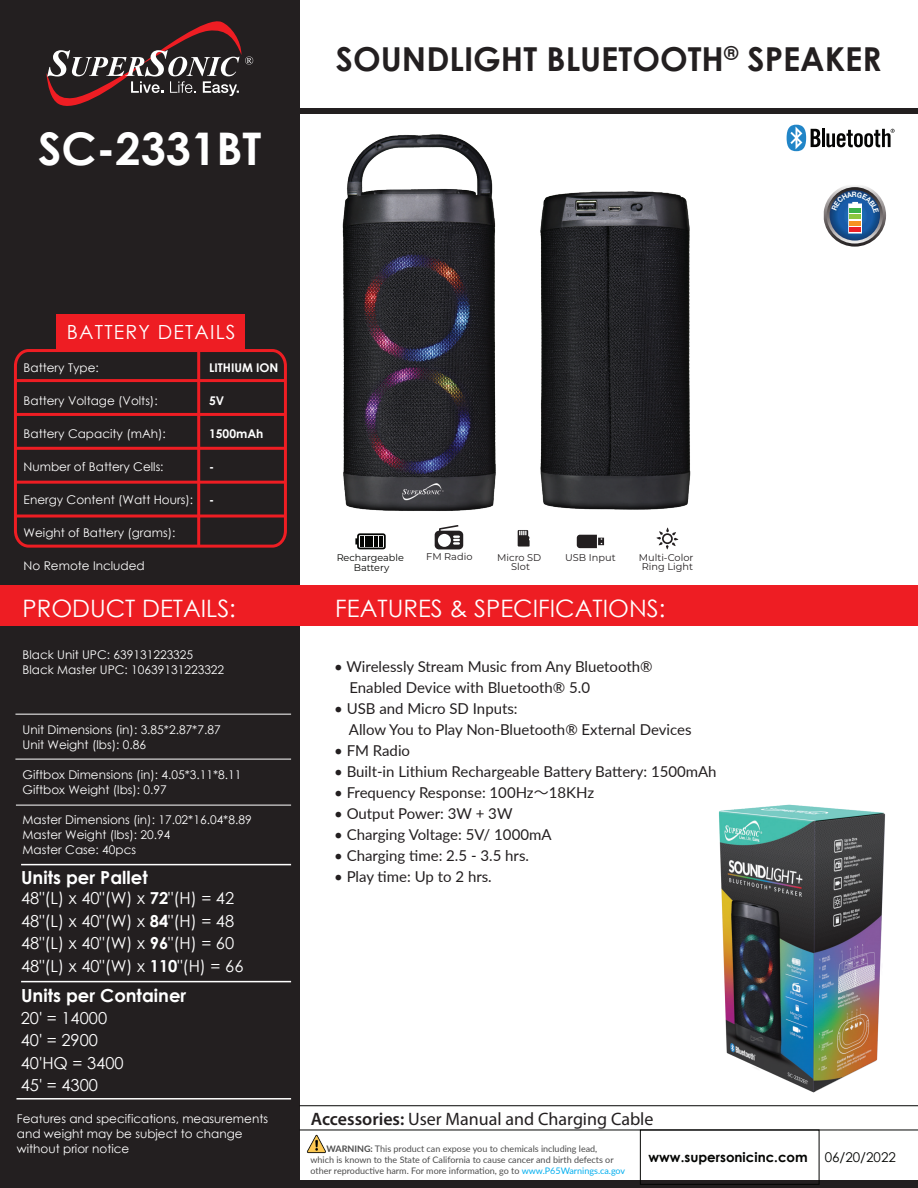
<style>
.page{position:relative;width:918px;height:1188px;background:#fff}
.page>*{position:absolute;margin:0;border:0;box-sizing:border-box;transform-origin:0 0}
.t1{font:700 45px "Century Gothic";color:#fff}
.t2{font:700 33px "Century Gothic";color:#231f20}
.t3{font:24px "Century Gothic";color:#fff}
.t4{font:19.5px "Century Gothic";letter-spacing:.06em;color:#fff}
.t5{font:18px "Myriad Pro";color:#231f20}
.t6{font:700 18px "Century Gothic";color:#fff}
.t7{font:16.5px/22.4px "Century Gothic";color:#fff}
.t8{font:15px/21px "Lato";color:#231f20}
.t9{font:700 13.35px "Century Gothic";color:#040503}
.t10{font:13.35px "Century Gothic";color:#040503}
.t11{font:12px/15px "Century Gothic";color:#fff}
.t12{font:700 12px "Century Gothic";color:#fff}
.t13{font:9.75px/9.3px "Montserrat";color:#231f20;text-align:center}
.t14{font:9.6px/10.1px "Montserrat";color:#040503;text-align:center}
.t15{font:9px/10.8px "Lato";color:#4c4c4c}
.s1{font-weight:700}
.s2{font-family:"Koz Go Pr 6 N"}
.s3{font-weight:600}
.s4{color:#00aeef}
</style>
<div class="page">
<div style="left:0;top:0;width:300px;height:1188px;background:#231f20"></div>
<div style="left:0;top:1181px;width:918px;height:7px;background:#231f20"></div>
<div style="left:0;top:585px;width:918px;height:41px;background:#ee1d23"></div>
<svg style="left:46px;top:21px;width:207px;height:85px"></svg>
<div style="left:300px;top:108px;width:618px;height:6px;background:#231f20"></div>
<div style="left:56px;top:314px;width:189px;height:36px;background:#ee1d23"></div>
<svg style="left:13px;top:349px;width:274px;height:199px"></svg>
<hr style="left:197px;top:351px;width:3px;height:195px;background:#ee1d23">
<hr style="left:300px;top:1130px;width:618px;height:1px;background:#040503">
<img style="left:307px;top:1134px;width:19px;height:20px">
<div style="left:640px;top:1130px;width:179px;height:55px;border:1px solid #040503"></div>
<hr style="left:300px;top:1105px;width:618px;height:1px;background:#040503">
<hr style="left:822px;top:129px;width:3px;height:18px;background:#050504">
<svg style="left:826px;top:129px;width:69px;height:18px"></svg>
<svg style="left:787px;top:125px;width:33px;height:26px"></svg>
<hr style="left:15px;top:714px;width:276px;height:1px;background:#fff">
<hr style="left:15px;top:759px;width:276px;height:1px;background:#fff">
<hr style="left:16px;top:1098px;width:275px;height:2px;background:#fff">
<hr style="left:16px;top:805px;width:275px;height:1px;background:#fff">
<hr style="left:21px;top:864px;width:270px;height:1px;background:#fff">
<hr style="left:21px;top:981px;width:270px;height:1px;background:#fff">
<svg style="left:435px;top:534px;width:28px;height:15px"></svg>
<svg style="left:577px;top:535px;width:27px;height:13px"></svg>
<svg style="left:518px;top:534px;width:12px;height:13px"></svg>
<svg style="left:656px;top:529px;width:22px;height:20px"></svg>
<svg style="left:355px;top:534px;width:31px;height:15px"></svg>
<hr style="left:374px;top:536px;width:4px;height:11px;background:#040503">
<hr style="left:379px;top:536px;width:4px;height:11px;background:#040503">
<img style="left:574px;top:191px;width:117px;height:338px">
<img style="left:251px;top:134px;width:323px;height:400px">
<img style="left:718px;top:804px;width:168px;height:289px">
<svg style="left:824px;top:186px;width:62px;height:61px"></svg>
<h1 class="t1" style="left:38px;top:114px;width:225px">SC-2331BT</h1>
<h2 class="t2" style="left:336px;top:34px;width:547px">SOUNDLIGHT BLUETOOTH<sup>®</sup> SPEAKER</h2>
<h3 class="t4" style="left:67px;top:318px;width:170px">BATTERY DETAILS</h3>
<p class="t11" style="left:24px;top:360px;width:77px">Battery Type:</p>
<p class="t11" style="left:24px;top:393px;width:136px">Battery Voltage (Volts):</p>
<p class="t11" style="left:24px;top:426px;width:144px">Battery Capacity (mAh):</p>
<p class="t11" style="left:24px;top:459px;width:142px">Number of Battery Cells:</p>
<p class="t11" style="left:24px;top:492px;width:171px">Energy Content (Watt Hours):</p>
<p class="t11" style="left:24px;top:525px;width:153px">Weight of Battery (grams):</p>
<p class="t12" style="left:209px;top:358px;width:71px">LITHIUM ION</p>
<p class="t12" style="left:209px;top:391px;width:17px">5V</p>
<p class="t12" style="left:209px;top:424px;width:56px">1500mAh</p>
<p class="t12" style="left:209px;top:457px;width:7px">-</p>
<p class="t12" style="left:209px;top:490px;width:7px">-</p>
<p class="t11" style="left:24px;top:558px;width:123px">No Remote Included</p>
<h3 class="t3" style="left:23px;top:592px;width:215px">PRODUCT DETAILS:</h3>
<p class="t11" style="left:23px;top:647px;width:203px">Black Unit UPC: 639131223325<br>Black Master UPC: 10639131223322</p>
<p class="t11" style="left:23px;top:722px;width:200px">Unit Dimensions (in): 3.85*2.87*7.87<br>Unit Weight (lbs): 0.86</p>
<p class="t11" style="left:23px;top:767px;width:220px">Giftbox Dimensions (in): 4.05*3.11*8.11<br>Giftbox Weight (lbs): 0.97</p>
<p class="t11" style="left:23px;top:812px;width:231px">Master Dimensions (in): 17.02*16.04*8.89<br>Master Weight (lbs): 20.94<br>Master Case: 40pcs</p>
<h3 class="t7" style="left:21px;top:887px;width:224px">48"(L) x 40"(W) x <span class="s1">72</span>"(H) = 42<br>48"(L) x 40"(W) x <span class="s1">84</span>"(H) = 48<br>48"(L) x 40"(W) x <span class="s1">96</span>"(H) = 60<br>48"(L) x 40"(W) x <span class="s1">110</span>"(H) = 66</h3>
<h3 class="t6" style="left:21px;top:863px;width:128px">Units per Pallet</h3>
<h3 class="t6" style="left:21px;top:982px;width:167px">Units per Container</h3>
<h3 class="t7" style="left:21px;top:1006px;width:104px">20' = 14000<br>40' = 2900<br>40'HQ = 3400<br>45' = 4300</h3>
<p class="t11" style="left:17px;top:1111px;width:253px">Features and specifications, measurements and weight may be subject to change without prior notice</p>
<p class="t14" style="left:337px;top:552px;width:69px">Rechargeable<br>Battery</p>
<p class="t13" style="left:426px;top:552px;width:48px">FM Radio</p>
<p class="t13" style="left:497px;top:552px;width:46px">Micro SD</p>
<p class="t13" style="left:565px;top:552px;width:52px">USB Input</p>
<p class="t13" style="left:511px;top:562px;width:20px">Slot</p>
<p class="t13" style="left:639px;top:552px;width:56px">Multi-Color<br>Ring Light</p>
<h3 class="t3" style="left:335px;top:591px;width:332px">FEATURES &amp; SPECIFICATIONS:</h3>
<p class="t8" style="left:349px;top:655px;width:305px;text-indent:-15px">• Wirelessly Stream Music from Any Bluetooth®<br>Enabled Device with Bluetooth® 5.0</p>
<p class="t8" style="left:349px;top:697px;width:344px;text-indent:-15px">• USB and Micro SD Inputs:<br>Allow You to Play Non-Bluetooth® External Devices</p>
<p class="t8" style="left:334px;top:739px;width:78px">• FM Radio</p>
<p class="t8" style="left:334px;top:760px;width:384px">• Built-in Lithium Rechargeable Battery Battery: 1500mAh</p>
<p class="t8" style="left:334px;top:781px;width:262px">• Frequency Response: 100Hz<span class="s2">～</span>18KHz</p>
<p class="t8" style="left:334px;top:802px;width:180px">• Output Power: 3W + 3W</p>
<p class="t8" style="left:334px;top:823px;width:219px">• Charging Voltage: 5V/ 1000mA</p>
<p class="t8" style="left:334px;top:844px;width:196px">• Charging time: 2.5 - 3.5 hrs.</p>
<p class="t8" style="left:334px;top:865px;width:159px">• Play time: Up to 2 hrs.</p>
<h3 class="t5" style="left:311px;top:1107px;width:344px"><span class="s3">Accessories:</span> User Manual and Charging Cable</h3>
<p class="t15" style="left:311px;top:1143px;width:316px;text-indent:16px"><span class="s1">WARNING:</span> This product can expose you to chemicals including lead,<br>which is known to the State of California to cause cancer and birth defects or other reproductive harm. For more information, go to <span class="s4">www.P65Warnings.ca.gov</span></p>
<p class="t9" style="left:648px;top:1147px;width:161px">www.supersonicinc.com</p>
<p class="t10" style="left:825px;top:1148px;width:73px">06/20/2022</p>
</div>
